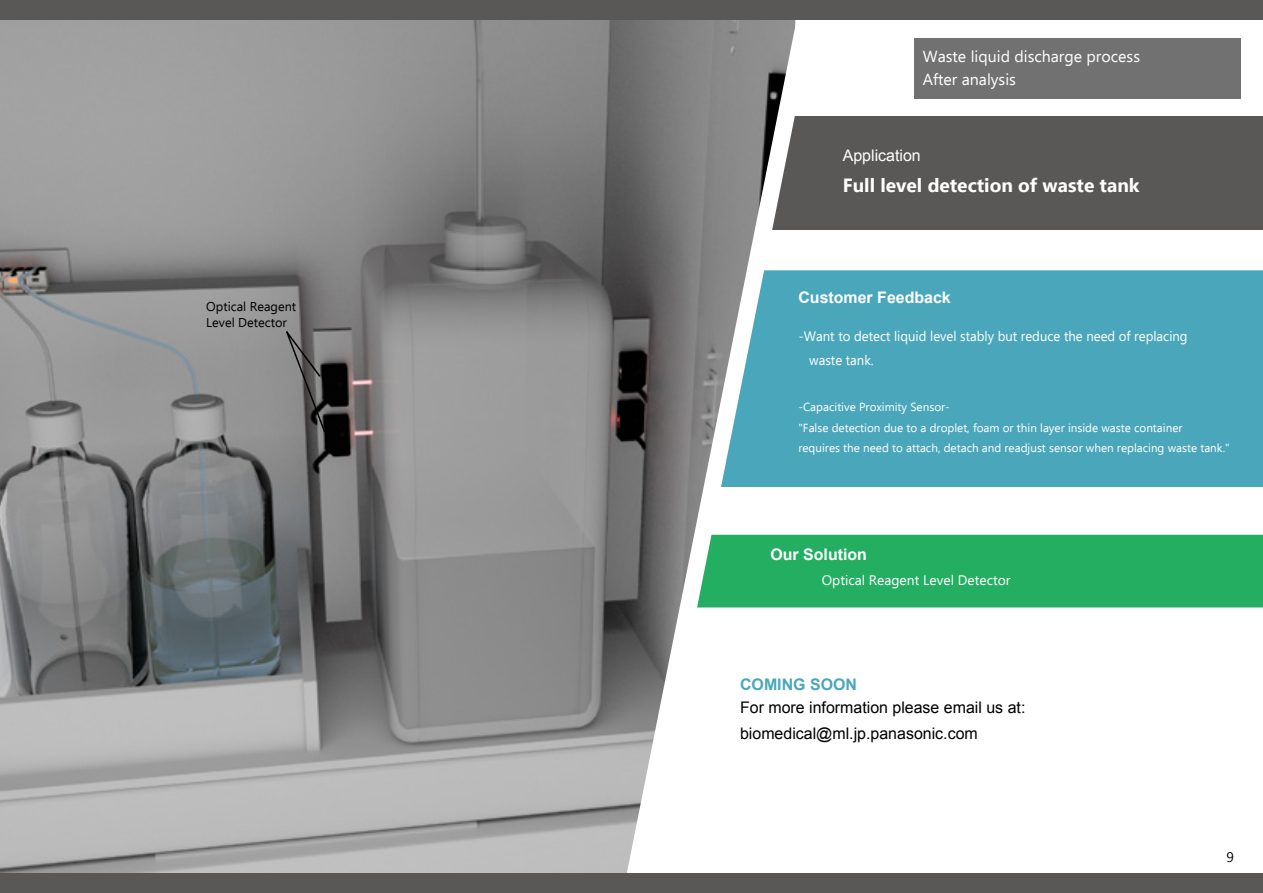
<style>
.page{position:relative;width:1263px;height:893px;background:#fff}
.page>*{position:absolute;margin:0;border:0;box-sizing:border-box;transform-origin:0 0}
.t1{font:700 19.2px "Ebrima";color:#fff}
.t2{font:15.9px/25.5px "Arial";color:#000}
.t3{font:15.9px/23.4px "Ebrima";color:#fff}
.t4{font:700 15.9px "Arial";color:#fff}
.t5{font:15.9px "Arial";color:#fff}
.t6{font:700 15.9px "Arial";color:#4aa7bb}
.t7{font:13.8px/24.2px "Ebrima";color:#fff}
.t8{font:13.8px "Ebrima";color:#000}
.t9{font:12.75px/15.9px "Ebrima";color:#000}
.t10{font:11.7px/20.4px "Ebrima";color:#fff}
</style>
<div class="page">
<div style="left:815px;top:270px;width:448px;height:217px;background:#4aa7bb"></div>
<div style="left:815px;top:535px;width:448px;height:72px;background:#23ae62"></div>
<div style="left:466px;top:117px;width:797px;height:113px;background:#5a5757"></div>
<img style="left:0;top:20px;width:626px;height:854px">
<svg style="left:284px;top:330px;width:43px;height:104px;background:#6a6969"></svg>
<svg style="left:626px;top:20px;width:189px;height:854px"></svg>
<div style="left:0;top:0;width:1263px;height:20px;background:#5a5757"></div>
<div style="left:0;top:874px;width:1263px;height:19px;background:#5a5757"></div>
<div style="left:914px;top:38px;width:326px;height:61px;background:#727171"></div>
<p class="t9" style="left:206px;top:299px;width:92px">Optical Reagent<br>Level Detector</p>
<h2 class="t3" style="left:923px;top:46px;width:219px">Waste liquid discharge process<br>After analysis</h2>
<h2 class="t5" style="left:843px;top:145px;width:79px">Application</h2>
<h1 class="t1" style="left:843px;top:171px;width:298px">Full level detection of waste tank</h1>
<h2 class="t4" style="left:798px;top:287px;width:154px">Customer Feedback</h2>
<p class="t7" style="left:809px;top:325px;width:380px;text-indent:-11px">-Want to detect liquid level stably but reduce the need of replacing waste tank.</p>
<p class="t10" style="left:798px;top:398px;width:433px">-Capacitive Proximity Sensor-<br>"False detection due to a droplet, foam or thin layer inside waste container<br>requires the need to attach, detach and readjust sensor when replacing waste tank."</p>
<h2 class="t4" style="left:770px;top:544px;width:98px">Our Solution</h2>
<p class="t7" style="left:822px;top:569px;width:190px">Optical Reagent Level Detector</p>
<h2 class="t6" style="left:740px;top:673px;width:118px">COMING SOON</h2>
<h2 class="t2" style="left:740px;top:695px;width:287px">For more information please email us at: biomedical@ml.jp.panasonic.com</h2>
<p class="t8" style="left:1226px;top:847px;width:9px">9</p>
</div>
